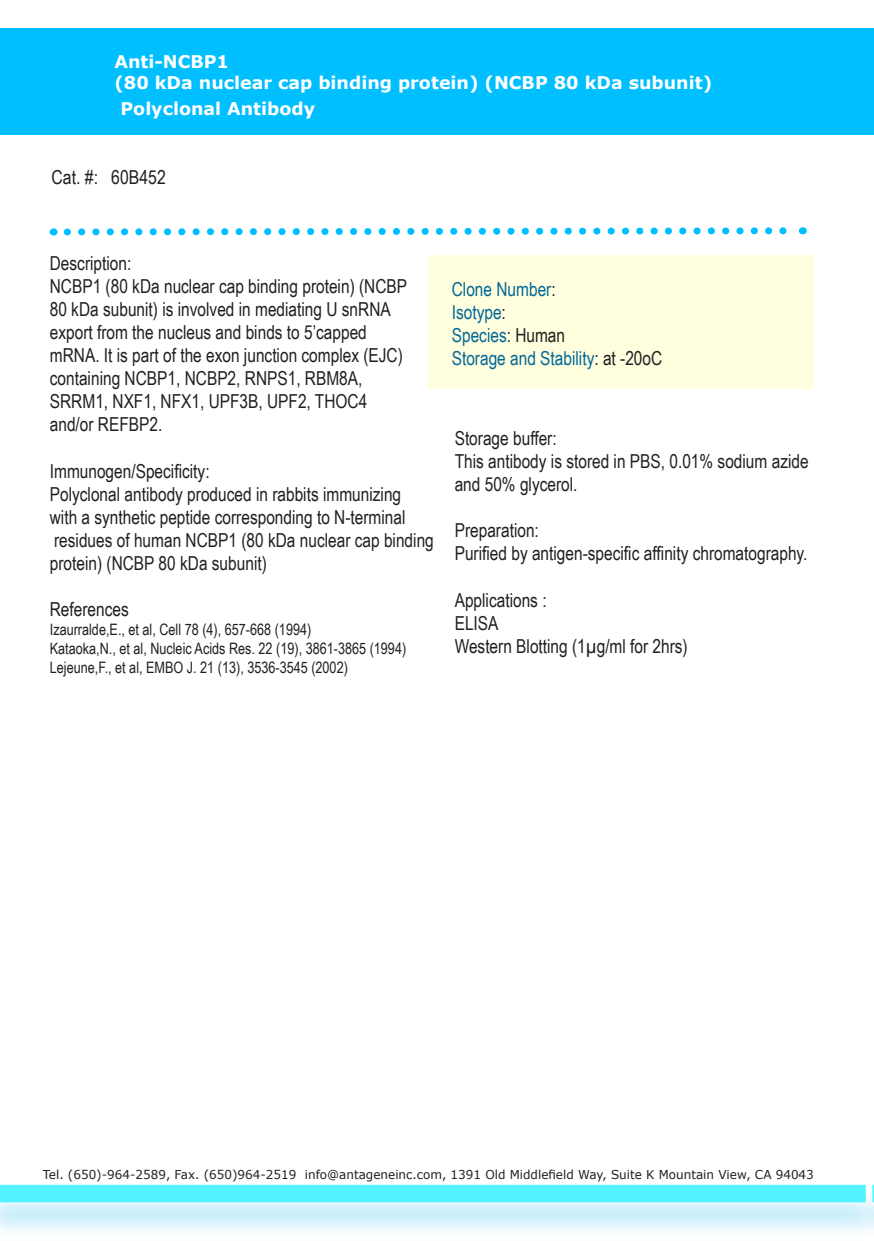
<style>
.page{position:relative;width:874px;height:1241px;background:#fff}
.page>*{position:absolute;margin:0;border:0;box-sizing:border-box;transform-origin:0 0}
.t1{font:19.25px/23.1px "Arial Narrow";color:#231f20}
.t2{font:19.25px "Arial Narrow";color:#006899}
.t3{font:700 17.5px "Verdana";color:#fff}
.t4{font:15.75px "Arial Narrow";color:#231f20}
.t5{font:12.25px "Verdana";color:#231f20}
.s1{color:#231f20}
</style>
<div class="page">
<div style="left:0;top:29px;width:868px;height:106px;background:#00bfff"></div>
<div style="left:0;top:1183px;width:873px;height:57px;background:#00aeef;opacity:.26"></div>
<div style="left:427px;top:255px;width:386px;height:134px;background:#fffede"></div>
<svg style="left:63px;top:227px;width:740px;height:9px"></svg>
<hr style="left:869px;top:29px;width:4px;height:106px;background:#00bfff">
<div style="left:852px;top:1183px;width:21px;height:57px;background:#00aeef;opacity:.26"></div>
<svg style="left:0;top:1183px;width:873px;height:20px;background:#67f3fe"></svg>
<p class="t3" style="left:114px;top:51px;width:116px">Anti-NCBP1</p>
<p class="t3" style="left:114px;top:72px;width:599px">(80 kDa nuclear cap binding protein) (NCBP 80 kDa subunit)</p>
<p class="t3" style="left:120px;top:97px;width:196px">Polyclonal Antibody</p>
<p class="t1" style="left:52px;top:165px;width:116px">Cat. #: 60B452</p>
<p class="t1" style="left:50px;top:250px;width:83px">Description:</p>
<p class="t1" style="left:50px;top:274px;width:358px">NCBP1 (80 kDa nuclear cap binding protein) (NCBP 80 kDa subunit) is involved in mediating U snRNA export from the nucleus and binds to 5’capped mRNA. It is part of the exon junction complex (EJC) containing NCBP1, NCBP2, RNPS1, RBM8A, SRRM1, NXF1, NFX1, UPF3B, UPF2, THOC4 and/or REFBP2.</p>
<p class="t1" style="left:50px;top:458px;width:161px">Immunogen/Specificity:</p>
<p class="t1" style="left:50px;top:481px;width:385px">Polyclonal antibody produced in rabbits immunizing<br>with a synthetic peptide corresponding to N-terminal residues of human NCBP1 (80 kDa nuclear cap binding protein) (NCBP 80 kDa subunit)</p>
<p class="t1" style="left:50px;top:597px;width:80px">References</p>
<p class="t4" style="left:50px;top:618px;width:263px">Izaurralde,E., et al, Cell 78 (4), 657-668 (1994)</p>
<p class="t4" style="left:50px;top:637px;width:358px">Kataoka,N., et al, Nucleic Acids Res. 22 (19), 3861-3865 (1994)</p>
<p class="t4" style="left:50px;top:656px;width:299px">Lejeune,F., et al, EMBO J. 21 (13), 3536-3545 (2002)</p>
<p class="t2" style="left:451px;top:274px;width:105px">Clone Number<span class="s1">:</span></p>
<p class="t2" style="left:451px;top:298px;width:56px">Isotype<span class="s1">:</span></p>
<p class="t2" style="left:451px;top:321px;width:115px">Species<span class="s1">: Human</span></p>
<p class="t2" style="left:451px;top:344px;width:212px">Storage and Stability<span class="s1">: at -20oC</span></p>
<p class="t1" style="left:454px;top:425px;width:103px">Storage buffer:</p>
<p class="t1" style="left:454px;top:449px;width:355px">This antibody is stored in PBS, 0.01% sodium azide and 50% glycerol.</p>
<p class="t1" style="left:454px;top:518px;width:86px">Preparation:</p>
<p class="t1" style="left:454px;top:541px;width:354px">Purified by antigen-specific affinity chromatography.</p>
<p class="t1" style="left:454px;top:587px;width:93px">Applications :</p>
<p class="t1" style="left:454px;top:610px;width:45px">ELISA</p>
<p class="t1" style="left:454px;top:633px;width:234px">Western Blotting (1µg/ml for 2hrs)</p>
<p class="t5" style="left:43px;top:1166px;width:772px">Tel. (650)-964-2589, Fax. (650)964-2519 info@antageneinc.com, 1391 Old Middlefield Way, Suite K Mountain View, CA 94043</p>
</div>
